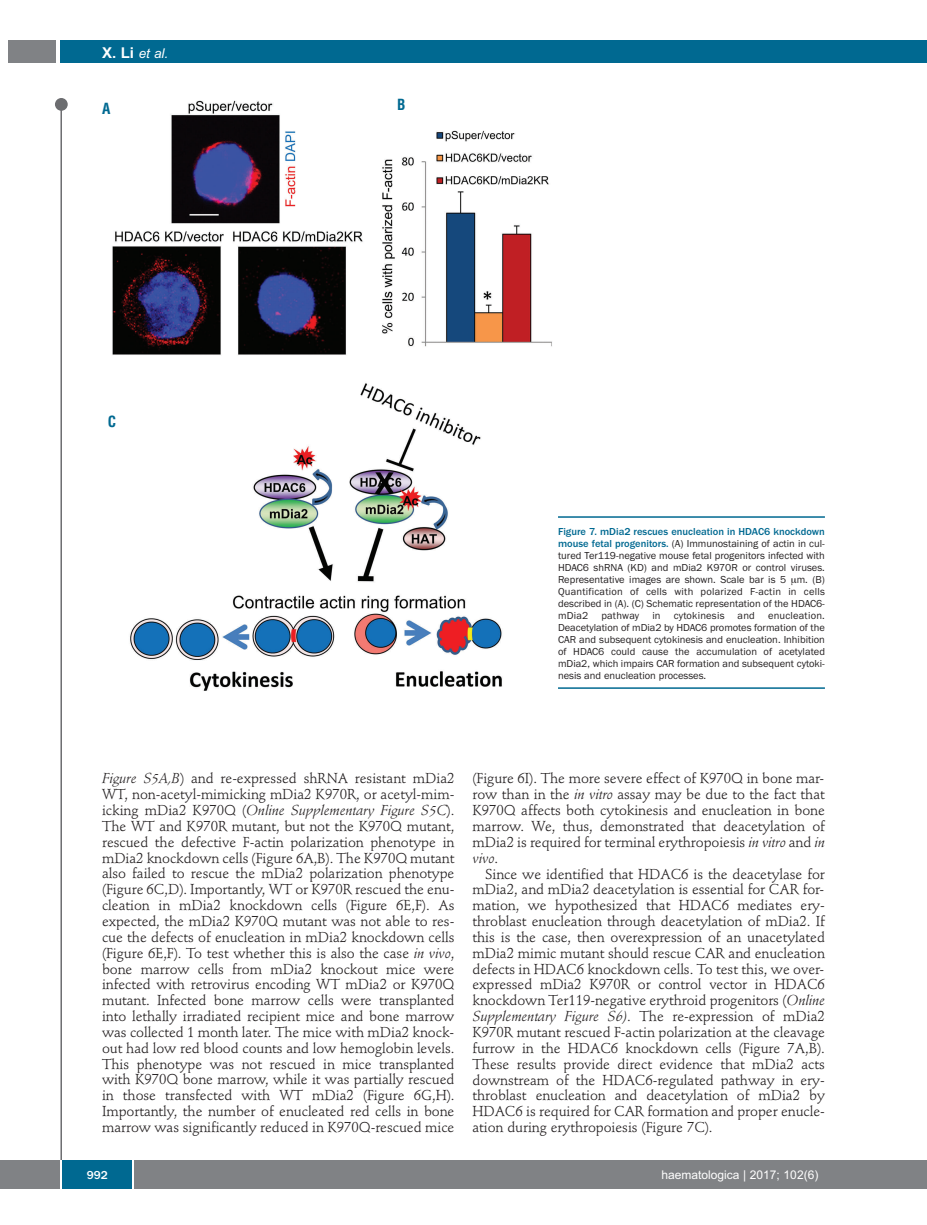
<style>
.page{position:relative;width:927px;height:1225px;background:#fff}
.page>*{position:absolute;margin:0;border:0;box-sizing:border-box;transform-origin:0 0}
.t1{font:700 condensed 15px "Helvetica";color:#006991}
.t2{font:14.25px/15.9px "Stempel Schneidler";letter-spacing:-.005em;color:#231f20;text-align:justify}
.t3{font:italic 13.5px "Arial";color:#fff}
.t4{font:12px "Arial";color:#fff}
.t5{font:500 12px "Franklin Gothic";color:#fff}
.t6{font:10.5px/12px "Franklin Gothic";color:#231f20;text-align:justify}
.s1{font-weight:700;font-style:normal;font-size:15px}
.s2{font-weight:500;color:#006991}
.s3{font-style:italic}
</style>
<div class="page">
<div style="left:911px;top:40px;width:16px;height:22px;background:#006991"></div>
<div style="left:910px;top:1160px;width:17px;height:28px;background:#808285"></div>
<div style="left:55px;top:98px;width:13px;height:13px;background:#6c6d70;border-radius:50%"></div>
<hr style="left:60px;top:101px;width:2px;height:1061px;background:#6c6d70">
<div style="left:60px;top:40px;width:852px;height:22px;background:#006991"></div>
<div style="left:9px;top:40px;width:47px;height:22px;background:#808285"></div>
<div style="left:0;top:1160px;width:911px;height:28px;background:#808285"></div>
<div style="left:62px;top:1160px;width:71px;height:28px;background:#006991"></div>
<hr style="left:60px;top:1160px;width:2px;height:28px;background:#fff">
<svg style="left:133px;top:1160px;width:1px;height:28px"></svg>
<img style="left:112px;top:100px;width:440px;height:591px">
<hr style="left:558px;top:516px;width:267px;height:2px;background:#006991">
<hr style="left:558px;top:687px;width:267px;height:2px;background:#006991">
<p class="t3" style="left:102px;top:45px;width:68px"><span class="s1">X. Li</span> et al.</p>
<p class="t1" style="left:102px;top:100px;width:10px">A</p>
<p class="t1" style="left:397px;top:96px;width:10px">B</p>
<p class="t1" style="left:108px;top:413px;width:10px">C</p>
<p class="t6" style="left:558px;top:525px;width:268px"><span class="s2">Figure 7. mDia2 rescues enucleation in HDAC6 knockdown mouse fetal progenitors.</span> (A) Immunostaining of actin in cul&shy;tured Ter119-negative mouse fetal progenitors infected with HDAC6 shRNA (KD) and mDia2 K970R or control viruses.<br>Representative images are shown. Scale bar is 5 m. (B)<br>Quantification of cells with polarized F-actin in cells described in (A). (C) Schematic representation of the HDAC6- mDia2 pathway in cytokinesis and enucleation.<br>Deacetylation of mDia2 by HDAC6 promotes formation of the CAR and subsequent cytokinesis and enucleation. Inhibition of HDAC6 could cause the accumulation of acetylated mDia2, which impairs CAR formation and subsequent cytoki&shy;nesis and enucleation processes.</p>
<p class="t2" style="left:102px;top:772px;width:354px"><span class="s3">Figure S5A,B</span>) and re-expressed shRNA resistant mDia2<br>WT, non-acetyl-mimicking mDia2 K970R, or acetyl-mim&shy;icking mDia2 K970Q (<span class="s3">Online Supplementary Figure S5C</span>).<br>The WT and K970R mutant, but not the K970Q mutant, rescued the defective F-actin polarization phenotype in mDia2 knockdown cells (Figure 6A,B). The K970Q mutant also failed to rescue the mDia2 polarization phenotype (Figure 6C,D). Importantly, WT or K970R rescued the enu&shy;cleation in mDia2 knockdown cells (Figure 6E,F). As expected, the mDia2 K970Q mutant was not able to res&shy;cue the defects of enucleation in mDia2 knockdown cells (Figure 6E,F). To test whether this is also the case <span class="s3">in vivo</span>, bone marrow cells from mDia2 knockout mice were infected with retrovirus encoding WT mDia2 or K970Q mutant. Infected bone marrow cells were transplanted into lethally irradiated recipient mice and bone marrow was collected 1 month later. The mice with mDia2 knock&shy;out had low red blood counts and low hemoglobin levels.<br>This phenotype was not rescued in mice transplanted with K970Q bone marrow, while it was partially rescued in those transfected with WT mDia2 (Figure 6G,H).<br>Importantly, the number of enucleated red cells in bone marrow was significantly reduced in K970Q-rescued mice</p>
<p class="t2" style="left:472px;top:772px;width:354px">(Figure 6I). The more severe effect of K970Q in bone mar&shy;row than in the <span class="s3">in vitro</span> assay may be due to the fact that K970Q affects both cytokinesis and enucleation in bone marrow. We, thus, demonstrated that deacetylation of mDia2 is required for terminal erythropoiesis <span class="s3">in vitro</span> and <span class="s3">in vivo</span>.</p>
<p class="t2" style="left:472px;top:867px;width:354px;text-indent:13px">Since we identified that HDAC6 is the deacetylase for mDia2, and mDia2 deacetylation is essential for CAR for&shy;mation, we hypothesized that HDAC6 mediates ery&shy;throblast enucleation through deacetylation of mDia2. If this is the case, then overexpression of an unacetylated mDia2 mimic mutant should rescue CAR and enucleation defects in HDAC6 knockdown cells. To test this, we over&shy;expressed mDia2 K970R or control vector in HDAC6 knockdown Ter119-negative erythroid progenitors (<span class="s3">Online Supplementary Figure S6)</span>. The re-expression of mDia2<br>K970R mutant rescued F-actin polarization at the cleavage furrow in the HDAC6 knockdown cells (Figure 7A,B).<br>These results provide direct evidence that mDia2 acts downstream of the HDAC6-regulated pathway in ery&shy;throblast enucleation and deacetylation of mDia2 by HDAC6 is required for CAR formation and proper enucle&shy;ation during erythropoiesis (Figure 7C).</p>
<p class="t5" style="left:87px;top:1167px;width:23px">992</p>
<p class="t4" style="left:661px;top:1167px;width:158px">haematologica | 2017; 102(6)</p>
</div>
